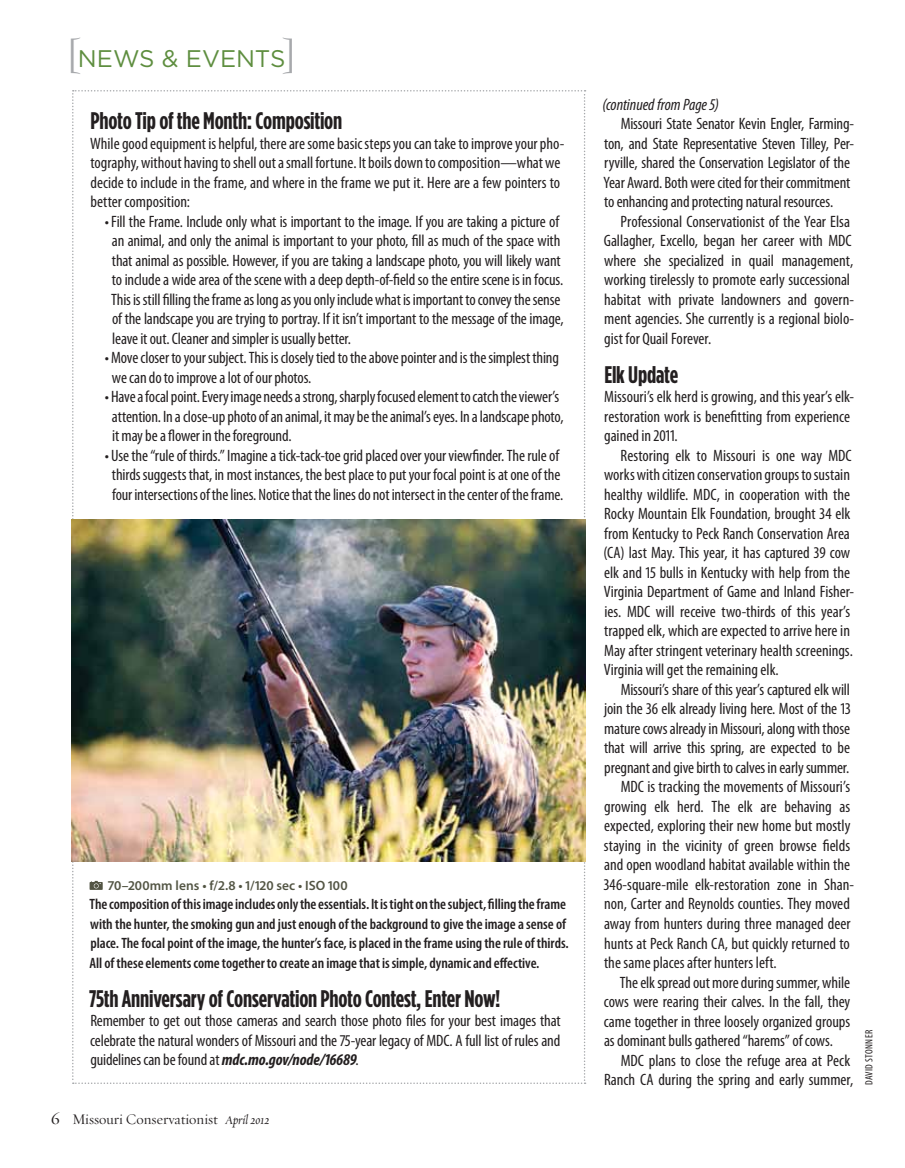
<style>
.page{position:relative;width:905px;height:1168px;background:#fff}
.page>*{position:absolute;margin:0;border:0;box-sizing:border-box;transform-origin:0 0}
.t1{font:700 24px "Gotham Condensed";letter-spacing:-.01em;color:#231f20}
.t2{font:24px "Gotham";color:#5e8e3f}
.t3{font:condensed 16.5px/19.5px "Myriad Pro";letter-spacing:-.005em;color:#231f20}
.t4{font:italic condensed 16.5px "Myriad Pro";letter-spacing:-.005em;color:#231f20}
.t5{font:600 condensed 15px/19.5px "Myriad Pro";letter-spacing:-.005em;color:#231f20}
.t6{font:15px "Requiem Display HTF Roman";color:#231f20}
.t7{font:600 13.5px "Myriad Pro";letter-spacing:.005em;color:#535544}
.t8{font:condensed 10.5px "Myriad Pro";color:#231f20}
.s1{font-family:"Requiem Display HTF Roman";font-size:36px;color:#a7a9ac}
.s2{font-weight:700;font-style:italic}
.s3{font-size:18px}
.s4{font-family:"Requiem Display HTF Italic";font-size:13.5px}
</style>
<div class="page">
<img style="left:72px;top:90px;width:513px;height:994px">
<h1 class="t2" style="left:67px;top:46px;width:231px"><span class="s1">[</span>NEWS &amp; EVENTS<span class="s1">]</span></h1>
<h1 class="t1" style="left:91px;top:107px;width:253px">Photo Tip of the Month: Composition</h1>
<p class="t3" style="left:90px;top:134px;width:476px">While good equipment is helpful, there are some basic steps you can take to improve your pho&shy;tography, without having to shell out a small fortune. It boils down to composition—what we decide to include in the frame, and where in the frame we put it. Here are a few pointers to better composition:</p>
<p class="t3" style="left:111px;top:212px;width:454px;text-indent:-7px">• Fill the Frame. Include only what is important to the image. If you are taking a picture of an animal, and only the animal is important to your photo, fill as much of the space with that animal as possible. However, if you are taking a landscape photo, you will likely want to include a wide area of the scene with a deep depth-of-field so the entire scene is in focus.<br>This is still filling the frame as long as you only include what is important to convey the sense of the landscape you are trying to portray. If it isn’t important to the message of the image, leave it out. Cleaner and simpler is usually better.</p>
<p class="t3" style="left:112px;top:348px;width:448px;text-indent:-7px">• Move closer to your subject. This is closely tied to the above pointer and is the simplest thing we can do to improve a lot of our photos.</p>
<p class="t3" style="left:112px;top:387px;width:453px;text-indent:-7px">• Have a focal point. Every image needs a strong, sharply focused element to catch the viewer’s attention. In a close-up photo of an animal, it may be the animal’s eyes. In a landscape photo, it may be a flower in the foreground.</p>
<p class="t3" style="left:105px;top:446px;width:460px;text-align:center">• Use the “rule of thirds.” Imagine a tick-tack-toe grid placed over your viewfinder. The rule of thirds suggests that, in most instances, the best place to put your focal point is at one of the four intersections of the lines. Notice that the lines do not intersect in the center of the frame.</p>
<p class="t7" style="left:108px;top:877px;width:241px">70–200mm lens • f/2.8 • 1/120 sec • ISO 100</p>
<p class="t5" style="left:90px;top:895px;width:480px">The composition of this image includes only the essentials. It is tight on the subject, filling the frame with the hunter, the smoking gun and just enough of the background to give the image a sense of place. The focal point of the image, the hunter’s face, is placed in the frame using the rule of thirds.<br>All of these elements come together to create an image that is simple, dynamic and effective.</p>
<h1 class="t1" style="left:89px;top:985px;width:413px">75th Anniversary of Conservation Photo Contest, Enter Now!</h1>
<p class="t3" style="left:90px;top:1011px;width:472px;text-align:justify">Remember to get out those cameras and search those photo files for your best images that celebrate the natural wonders of Missouri and the 75-year legacy of MDC. A full list of rules and guidelines can be found at <span class="s2">mdc.mo.gov/node/16689</span>.</p>
<p class="t6" style="left:51px;top:1110px;width:220px"><span class="s3">6</span> Missouri Conservationist <span class="s4">April 2012</span></p>
<p class="t4" style="left:602px;top:95px;width:118px">(continued from Page 5)</p>
<p class="t3" style="left:603px;top:114px;width:252px;text-indent:17px">Missouri State Senator Kevin Engler, Farming&shy;ton, and State Representative Steven Tilley, Per&shy;ryville, shared the Conservation Legislator of the Year Award. Both were cited for their commitment to enhancing and protecting natural resources.</p>
<p class="t3" style="left:603px;top:212px;width:252px;text-indent:17px">Professional Conservationist of the Year Elsa Gallagher, Excello, began her career with MDC where she specialized in quail management, working tirelessly to promote early successional habitat with private landowners and govern&shy;ment agencies. She currently is a regional biolo&shy;gist for Quail Forever.</p>
<h1 class="t1" style="left:604px;top:361px;width:75px">Elk Update</h1>
<p class="t3" style="left:604px;top:387px;width:251px">Missouri’s elk herd is growing, and this year’s elk&shy;restoration work is benefitting from experience gained in 2011.</p>
<p class="t3" style="left:603px;top:446px;width:252px;text-indent:17px">Restoring elk to Missouri is one way MDC works with citizen conservation groups to sustain healthy wildlife. MDC, in cooperation with the Rocky Mountain Elk Foundation, brought 34 elk from Kentucky to Peck Ranch Conservation Area (CA) last May. This year, it has captured 39 cow elk and 15 bulls in Kentucky with help from the Virginia Department of Game and Inland Fisher&shy;ies. MDC will receive two-thirds of this year’s trapped elk, which are expected to arrive here in May after stringent veterinary health screenings.<br>Virginia will get the remaining elk.</p>
<p class="t3" style="left:620px;top:680px;width:231px">Missouri’s share of this year’s captured elk will</p>
<p class="t3" style="left:604px;top:699px;width:248px">join the 36 elk already living here. Most of the 13</p>
<p class="t3" style="left:604px;top:719px;width:247px">mature cows already in Missouri, along with those</p>
<p class="t3" style="left:604px;top:738px;width:247px">that will arrive this spring, are expected to be</p>
<p class="t3" style="left:604px;top:758px;width:247px">pregnant and give birth to calves in early summer.</p>
<p class="t3" style="left:620px;top:777px;width:231px">MDC is tracking the movements of Missouri’s</p>
<p class="t3" style="left:604px;top:797px;width:247px">growing elk herd. The elk are behaving as</p>
<p class="t3" style="left:604px;top:816px;width:248px">expected, exploring their new home but mostly</p>
<p class="t3" style="left:604px;top:836px;width:248px">staying in the vicinity of green browse fields</p>
<p class="t3" style="left:604px;top:855px;width:247px">and open woodland habitat available within the</p>
<p class="t3" style="left:603px;top:875px;width:252px">346-square-mile elk-restoration zone in Shan-</p>
<p class="t3" style="left:604px;top:894px;width:247px">non, Carter and Reynolds counties. They moved</p>
<p class="t3" style="left:604px;top:914px;width:248px">away from hunters during three managed deer</p>
<p class="t3" style="left:604px;top:933px;width:247px">hunts at Peck Ranch CA, but quickly returned to</p>
<p class="t3" style="left:604px;top:953px;width:174px">the same places after hunters left.</p>
<p class="t3" style="left:620px;top:972px;width:232px">The elk spread out more during summer, while</p>
<p class="t3" style="left:604px;top:992px;width:248px">cows were rearing their calves. In the fall, they</p>
<p class="t3" style="left:604px;top:1011px;width:248px">came together in three loosely organized groups</p>
<p class="t3" style="left:604px;top:1031px;width:230px">as dominant bulls gathered “harems” of cows.</p>
<p class="t3" style="left:620px;top:1050px;width:231px">MDC plans to close the refuge area at Peck</p>
<p class="t3" style="left:604px;top:1070px;width:250px">Ranch CA during the spring and early summer,</p>
<p class="t8" style="left:863px;top:1085px;width:56px;rotate:-90deg">david stonner</p>
</div>
